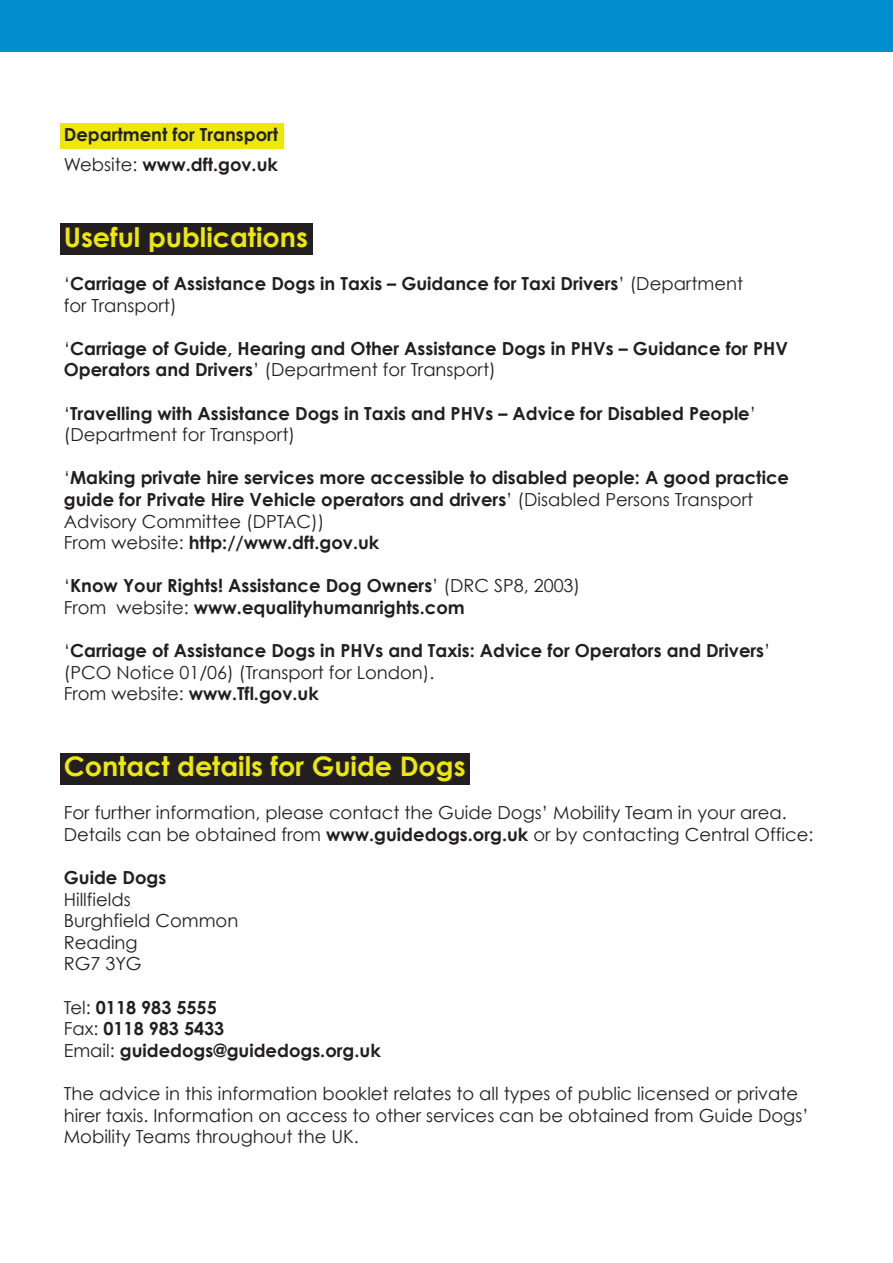
<style>
.page{position:relative;width:893px;height:1263px;background:#fff}
.page>*{position:absolute;margin:0;border:0;box-sizing:border-box;transform-origin:0 0}
.t1{font:700 27px "Century Gothic";color:#eee808}
.t2{font:700 18px/21.6px "Century Gothic";color:#231f20}
.t3{font:18px/21.6px "Century Gothic";color:#231f20}
.s1{font-weight:400}
.s2{font-weight:700}
</style>
<div class="page">
<div style="left:0;top:0;width:893px;height:51px;background:#008ece"></div>
<div style="left:60px;top:753px;width:409px;height:31px;background:#231f20"></div>
<div style="left:60px;top:223px;width:253px;height:32px;background:#231f20"></div>
<div style="left:60px;top:123px;width:224px;height:26px;background:#eee808"></div>
<p class="t2" style="left:64px;top:119px;width:216px;line-height:30.2px">Department for Transport<br><span class="s1">Website:</span> www.dft.gov.uk</p>
<h1 class="t1" style="left:64px;top:220px;width:246px">Useful publications</h1>
<p class="t2" style="left:64px;top:272px;width:681px"><span class="s1">‘</span>Carriage of Assistance Dogs in Taxis – Guidance for Taxi Drivers<span class="s1">’ (Department for Transport)</span></p>
<p class="t2" style="left:64px;top:337px;width:726px"><span class="s1">‘</span>Carriage of Guide, Hearing and Other Assistance Dogs in PHVs – Guidance for PHV<br>Operators and Drivers<span class="s1">’ (Department for Transport)</span></p>
<p class="t2" style="left:64px;top:402px;width:694px"><span class="s1">‘</span>Travelling with Assistance Dogs in Taxis and PHVs – Advice for Disabled People<span class="s1">’ (Department for Transport)</span></p>
<p class="t2" style="left:64px;top:467px;width:727px"><span class="s1">‘</span>Making private hire services more accessible to disabled people: A good practice guide for Private Hire Vehicle operators and drivers<span class="s1">’ (Disabled Persons Transport Advisory Committee (DPTAC))<br>From website:</span> http://www.dft.gov.uk</p>
<p class="t2" style="left:64px;top:575px;width:518px"><span class="s1">‘</span>Know Your Rights! Assistance Dog Owners<span class="s1">’ (DRC SP8, 2003)<br>From website:</span> www.equalityhumanrights.com</p>
<p class="t2" style="left:64px;top:639px;width:708px"><span class="s1">‘</span>Carriage of Assistance Dogs in PHVs and Taxis: Advice for Operators and Drivers<span class="s1">’ (PCO Notice 01/06) (Transport for London).<br>From website:</span> www.Tfl.gov.uk</p>
<h1 class="t1" style="left:64px;top:749px;width:403px">Contact details for Guide Dogs</h1>
<p class="t3" style="left:64px;top:802px;width:751px">For further information, please contact the Guide Dogs’ Mobility Team in your area.<br>Details can be obtained from <span class="s2">www.guidedogs.org.uk</span> or by contacting Central Office:</p>
<p class="t2" style="left:64px;top:866px;width:104px">Guide Dogs</p>
<p class="t3" style="left:64px;top:888px;width:176px">Hillfields<br>Burghfield Common<br>Reading<br>RG7 3YG</p>
<p class="t2" style="left:64px;top:996px;width:318px"><span class="s1">Tel:</span> 0118 983 5555<br><span class="s1">Fax:</span> 0118 983 5433<br><span class="s1">Email:</span> guidedogs@guidedogs.org.uk</p>
<p class="t3" style="left:64px;top:1082px;width:746px">The advice in this information booklet relates to all types of public licensed or private hirer taxis. Information on access to other services can be obtained from Guide Dogs’<br>Mobility Teams throughout the UK.</p>
</div>
